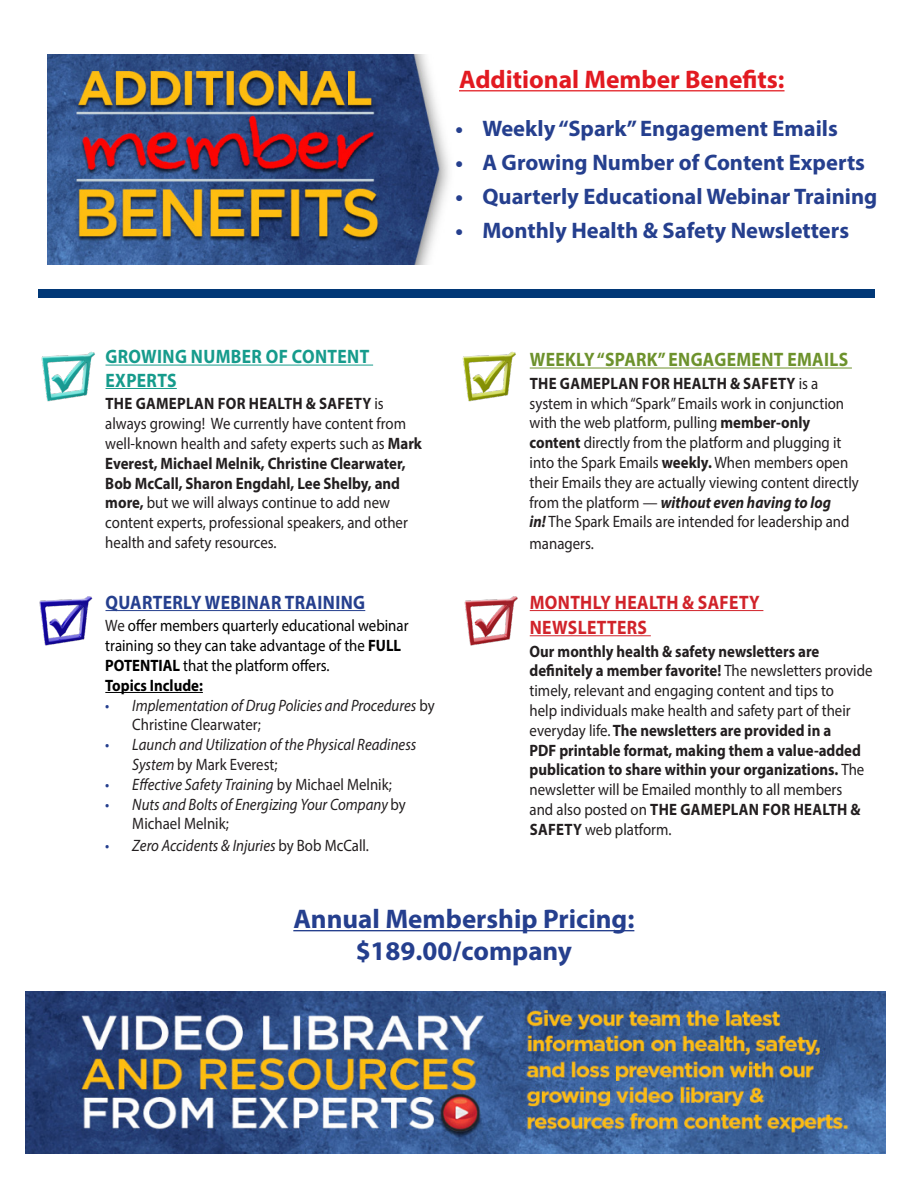
<style>
.page{position:relative;width:918px;height:1188px;background:#fff}
.page>*{position:absolute;margin:0;border:0;box-sizing:border-box;transform-origin:0 0}
.t1{font:700 27px "Myriad Pro";color:#253f8e}
.t2{font:700 25.5px "Myriad Pro";color:#e21a21}
.t3{font:700 22.5px "Myriad Pro";color:#253f8e}
.t4{font:700 19.5px/25.2px "Myriad Pro";letter-spacing:.02em;color:#d1232a;scale:.9 1}
.t5{font:700 19.5px "Myriad Pro";letter-spacing:.02em;color:#6d922c;scale:.9 1}
.t6{font:700 19.5px/23.4px "Myriad Pro";letter-spacing:.02em;color:#169b8c;scale:.9 1}
.t7{font:700 19.5px "Myriad Pro";letter-spacing:.02em;color:#253f8e;scale:.9 1}
.t8{font:16.5px/19.8px "Myriad Pro";color:#231f20;scale:.9 1}
.t9{font:700 16.5px/19.8px "Myriad Pro";color:#231f20;scale:.9 1}
.t10{font:italic 16.5px/19.8px "Myriad Pro";color:#231f20;scale:.9 1}
.t11{font:16.5px/19.8px "Myriad Pro";color:#000;scale:.9 1}
.t12{font:700 16.5px "Myriad Pro";color:#000;scale:.9 1}
.s1{font-weight:700}
.s2{color:#231f20}
.s3{font-style:normal;color:#253f8e}
.s4{font-style:normal}
.s5{font-weight:700;font-style:italic}
.s6{font-weight:400}
</style>
<div class="page">
<img style="left:48px;top:54px;width:401px;height:211px">
<hr style="left:530px;top:368px;width:322px;height:1px;background:#6d922c">
<hr style="left:530px;top:610px;width:233px;height:1px;background:#d1232a">
<hr style="left:530px;top:635px;width:121px;height:1px;background:#d1232a">
<hr style="left:106px;top:365px;width:267px;height:1px;background:#169b8c">
<hr style="left:106px;top:388px;width:71px;height:1px;background:#169b8c">
<img style="left:25px;top:991px;width:861px;height:162px">
<hr style="left:106px;top:610px;width:259px;height:1px;background:#253f8e">
<hr style="left:105px;top:692px;width:98px;height:1px;background:#000">
<img style="left:464px;top:596px;width:54px;height:50px">
<img style="left:39px;top:596px;width:54px;height:50px">
<img style="left:462px;top:351px;width:54px;height:51px">
<img style="left:41px;top:351px;width:54px;height:51px">
<div style="left:38px;top:289px;width:837px;height:9px;background:#013877"></div>
<hr style="left:293px;top:930px;width:341px;height:1px;background:#253f8e">
<hr style="left:459px;top:90px;width:326px;height:1px;background:#e21a21">
<p class="t2" style="left:459px;top:63px;width:327px">Additional Member Benefits:</p>
<p class="t3" style="left:455px;top:114px;width:384px">• Weekly “Spark” Engagement Emails</p>
<p class="t3" style="left:455px;top:148px;width:411px">• A Growing Number of Content Experts</p>
<p class="t3" style="left:455px;top:182px;width:424px">• Quarterly Educational Webinar Training</p>
<p class="t3" style="left:455px;top:215px;width:395px">• Monthly Health &amp; Safety Newsletters</p>
<p class="t6" style="left:106px;top:344px;width:295px">GROWING NUMBER OF CONTENT<br>EXPERTS</p>
<p class="t8" style="left:105px;top:394px;width:353px"><span class="s1">THE GAMEPLAN FOR HEALTH &amp; SAFETY</span> is always growing! We currently have content from well-known health and safety experts such as <span class="s1">Mark Everest, Michael Melnik, Christine Clearwater, Bob McCall, Sharon Engdahl, Lee Shelby, and more,</span> but we will always continue to add new content experts, professional speakers, and other health and safety resources.</p>
<p class="t7" style="left:106px;top:589px;width:290px">QUARTERLY WEBINAR TRAINING</p>
<p class="t11" style="left:105px;top:616px;width:338px"><span class="s2">We</span> offer members quarterly educational webinar training so they can take advantage of the <span class="s1">FULL<br>POTENTIAL</span> that the platform offers.</p>
<p class="t12" style="left:105px;top:675px;width:110px">Topics Include:</p>
<p class="t10" style="left:132px;top:695px;width:338px;text-indent:-27px"><span class="s3">•</span> Implementation of Drug Policies and Procedures <span class="s4">by<br>Christine Clearwater;</span></p>
<p class="t10" style="left:132px;top:735px;width:317px;text-indent:-27px"><span class="s3">•</span> Launch and Utilization of the Physical Readiness<br>System <span class="s4">by Mark Everest;</span></p>
<p class="t10" style="left:105px;top:774px;width:320px"><span class="s3">•</span> Effective Safety Training <span class="s4">by Michael Melnik;</span></p>
<p class="t10" style="left:132px;top:794px;width:306px;text-indent:-27px"><span class="s3">•</span> Nuts and Bolts of Energizing Your Company <span class="s4">by<br>Michael Melnik;</span></p>
<p class="t10" style="left:105px;top:835px;width:294px"><span class="s3">•</span> Zero Accidents &amp; Injuries <span class="s4">by Bob McCall.</span></p>
<p class="t5" style="left:530px;top:347px;width:355px">WEEKLY “SPARK” ENGAGEMENT EMAILS</p>
<p class="t8" style="left:530px;top:373px;width:367px"><span class="s1">THE GAMEPLAN FOR HEALTH &amp; SAFETY</span> is a system in which “Spark” Emails work in conjunction with the web platform, pulling <span class="s1">member-only content</span> directly from the platform and plugging it into the Spark Emails <span class="s1">weekly.</span> When members open their Emails they are actually viewing content directly from the platform — <span class="s5">without even having to log<br>in!</span> The Spark Emails are intended for leadership and</p>
<p class="t8" style="left:530px;top:533px;width:73px">managers.</p>
<p class="t4" style="left:530px;top:589px;width:257px">MONTHLY HEALTH &amp; SAFETY<br>NEWSLETTERS</p>
<p class="t9" style="left:530px;top:641px;width:382px">Our monthly health &amp; safety newsletters are definitely a member favorite! <span class="s6">The newsletters provide timely, relevant and engaging content and tips to<br>help individuals make health and safety part of their everyday life.</span> The newsletters are provided in a<br>PDF printable format, making them a value-added publication to share within your organizations. <span class="s6">The newsletter will be Emailed monthly to all members<br>and also posted on</span> THE GAMEPLAN FOR HEALTH &amp; SAFETY <span class="s6">web platform.</span></p>
<p class="t1" style="left:293px;top:901px;width:343px">Annual Membership Pricing:</p>
<p class="t1" style="left:356px;top:934px;width:218px">$189.00/company</p>
</div>
